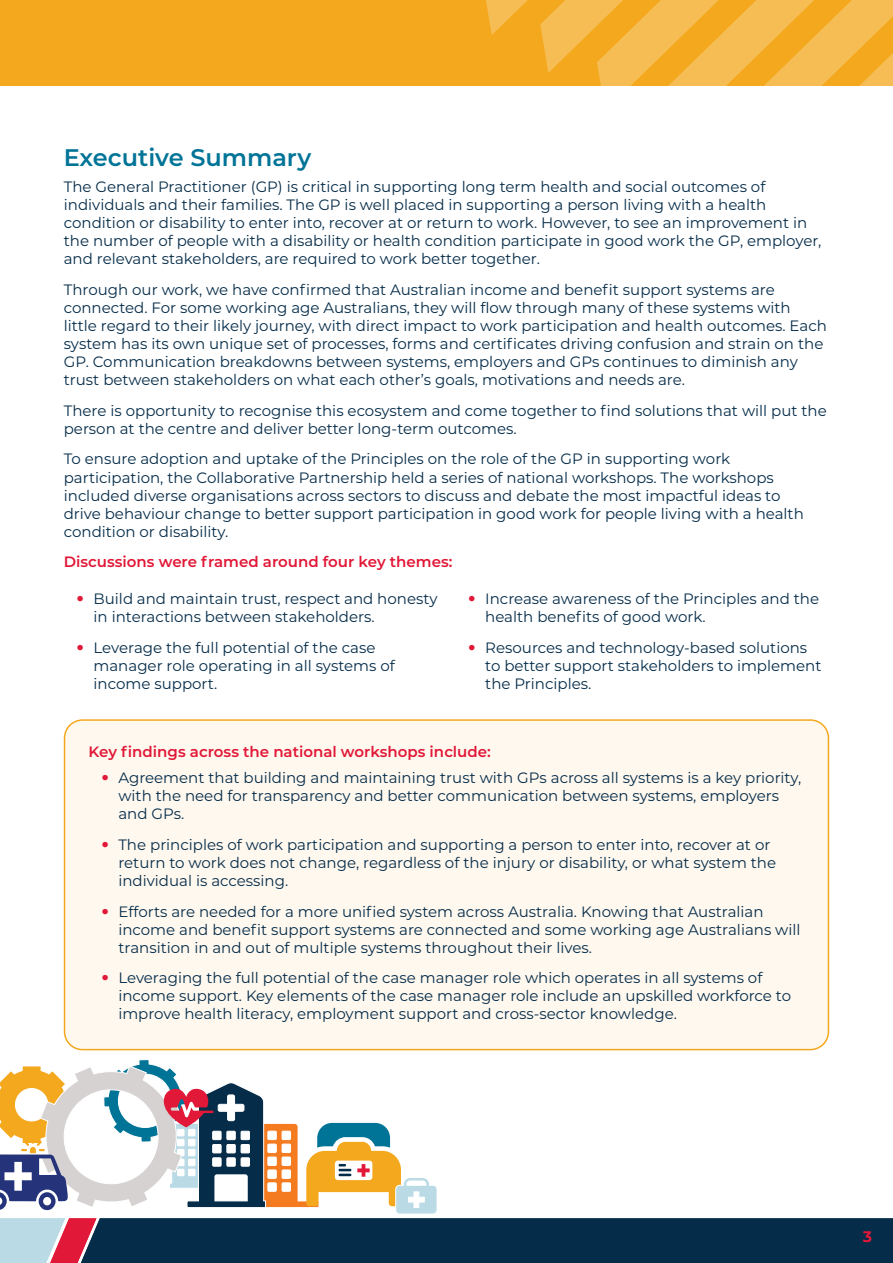
<style>
.page{position:relative;width:893px;height:1263px;background:#fff}
.page>*{position:absolute;margin:0;border:0;box-sizing:border-box;transform-origin:0 0}
.H3-_Headings{font:600 24px "Montserrat";color:#007497}
.t1{font:15px/18px "Montserrat";color:#052c49}
.t2{font:600 15px "Montserrat";color:#e11837}
.s1{font-family:"ITC Avant Garde Std";font-weight:700;font-stretch:condensed;color:#e11837}
</style>
<div class="page">
<div style="left:0;top:0;width:893px;height:85px;background:#f4a81d"></div>
<svg style="left:366px;top:0;width:527px;height:86px"></svg>
<div style="left:65px;top:720px;width:763px;height:329px;background:#fff8ef;border-radius:18px"></div>
<div style="left:64px;top:719px;width:765px;height:331px;border:2px solid #f4a81d;border-radius:18px"></div>
<svg style="left:0;top:1059px;width:893px;height:204px"></svg>
<h3 class="H3-_Headings" style="left:64px;top:140px;width:249px">Executive Summary</h3>
<p class="t1" style="left:64px;top:177px;width:759px">The General Practitioner (GP) is critical in supporting long term health and social outcomes of individuals and their families. The GP is well placed in supporting a person living with a health condition or disability to enter into, recover at or return to work. However, to see an improvement in the number of people with a disability or health condition participate in good work the GP, employer, and relevant stakeholders, are required to work better together.</p>
<p class="t1" style="left:64px;top:280px;width:764px">Through our work, we have confirmed that Australian income and benefit support systems are connected. For some working age Australians, they will flow through many of these systems with little regard to their likely journey, with direct impact to work participation and health outcomes. Each system has its own unique set of processes, forms and certificates driving confusion and strain on the GP. Communication breakdowns between systems, employers and GPs continues to diminish any trust between stakeholders on what each other’s goals, motivations and needs are.</p>
<p class="t1" style="left:64px;top:401px;width:764px">There is opportunity to recognise this ecosystem and come together to find solutions that will put the person at the centre and deliver better long-term outcomes.</p>
<p class="t1" style="left:64px;top:450px;width:742px">To ensure adoption and uptake of the Principles on the role of the GP in supporting work participation, the Collaborative Partnership held a series of national workshops. The workshops included diverse organisations across sectors to discuss and debate the most impactful ideas to drive behaviour change to better support participation in good work for people living with a health condition or disability.</p>
<h4 class="t2" style="left:64px;top:551px;width:390px">Discussions were framed around four key themes:</h4>
<p class="t1" style="left:94px;top:589px;width:345px;text-indent:-17px"><span class="s1">•</span> Build and maintain trust, respect and honesty in interactions between stakeholders.</p>
<p class="t1" style="left:94px;top:638px;width:303px;text-indent:-17px"><span class="s1">•</span> Leverage the full potential of the case manager role operating in all systems of income support.</p>
<p class="t1" style="left:485px;top:589px;width:335px;text-indent:-17px"><span class="s1">•</span> Increase awareness of the Principles and the health benefits of good work.</p>
<p class="t1" style="left:485px;top:638px;width:338px;text-indent:-17px"><span class="s1">•</span> Resources and technology-based solutions to better support stakeholders to implement the Principles.</p>
<h4 class="t2" style="left:89px;top:741px;width:404px">Key findings across the national workshops include:</h4>
<p class="t1" style="left:118px;top:768px;width:684px;text-indent:-17px"><span class="s1">•</span> Agreement that building and maintaining trust with GPs across all systems is a key priority, with the need for transparency and better communication between systems, employers and GPs.</p>
<p class="t1" style="left:118px;top:835px;width:659px;text-indent:-17px"><span class="s1">•</span> The principles of work participation and supporting a person to enter into, recover at or return to work does not change, regardless of the injury or disability, or what system the individual is accessing.</p>
<p class="t1" style="left:118px;top:902px;width:684px;text-indent:-17px"><span class="s1">•</span> Efforts are needed for a more unified system across Australia. Knowing that Australian income and benefit support systems are connected and some working age Australians will transition in and out of multiple systems throughout their lives.</p>
<p class="t1" style="left:118px;top:968px;width:674px;text-indent:-17px"><span class="s1">•</span> Leveraging the full potential of the case manager role which operates in all systems of income support. Key elements of the case manager role include an upskilled workforce to improve health literacy, employment support and cross-sector knowledge.</p>
<p class="t2" style="left:863px;top:1226px;width:10px">3</p>
</div>
